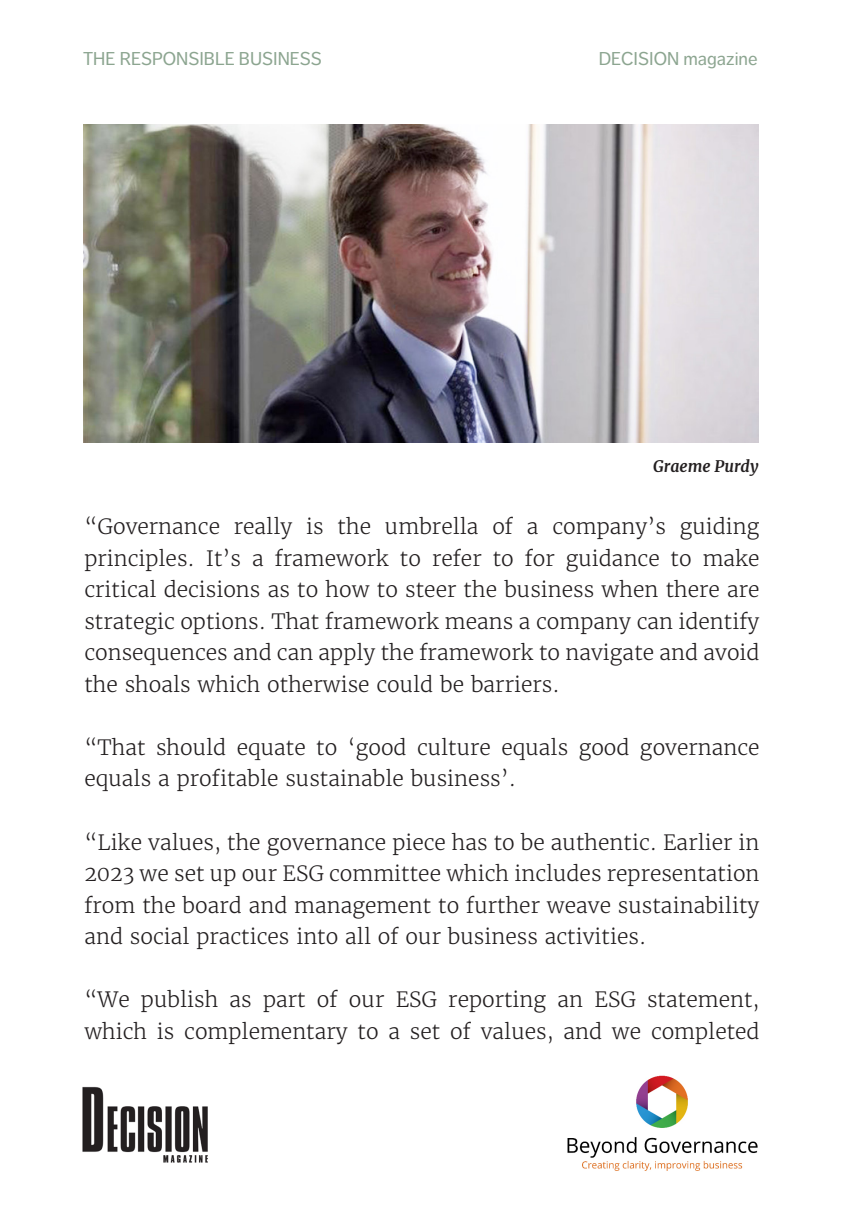
<style>
.page{position:relative;width:844px;height:1216px;background:#fff}
.page>*{position:absolute;margin:0;border:0;box-sizing:border-box;transform-origin:0 0}
.t1{font:300 21px/31.5px "Merriweather";color:#231f20;text-align:justify}
.t2{font:18.38px "Dagny Pro";color:#8ca590}
.Photo_credits_right{font:italic 700 15.75px "Merriweather";color:#231f20}
</style>
<div class="page">
<img style="left:83px;top:1086px;width:125px;height:77px">
<img style="left:567px;top:1075px;width:191px;height:96px">
<img style="left:83px;top:124px;width:675px;height:318px">
<p class="t2" style="left:83px;top:48px;width:240px">THE RESPONSIBLE BUSINESS</p>
<p class="t2" style="left:598px;top:48px;width:160px">DECISION magazine</p>
<p class="Photo_credits_right" style="left:653px;top:456px;width:107px">Graeme Purdy</p>
<p class="t1" style="left:84px;top:511px;width:676px">“Governance really is the umbrella of a company’s guiding principles. It’s a framework to refer to for guidance to make critical decisions as to how to steer the business when there are strategic options. That framework means a company can identify consequences and can apply the framework to navigate and avoid the shoals which otherwise could be barriers.</p>
<p class="t1" style="left:84px;top:731px;width:676px">“That should equate to ‘good culture equals good governance equals a profitable sustainable business’.</p>
<p class="t1" style="left:84px;top:826px;width:676px">“Like values, the governance piece has to be authentic. Earlier in 2023 we set up our ESG committee which includes representation from the board and management to further weave sustainability and social practices into all of our business activities.</p>
<p class="t1" style="left:84px;top:983px;width:676px">“We publish as part of our ESG reporting an ESG statement, which is complementary to a set of values, and we completed</p>
</div>
